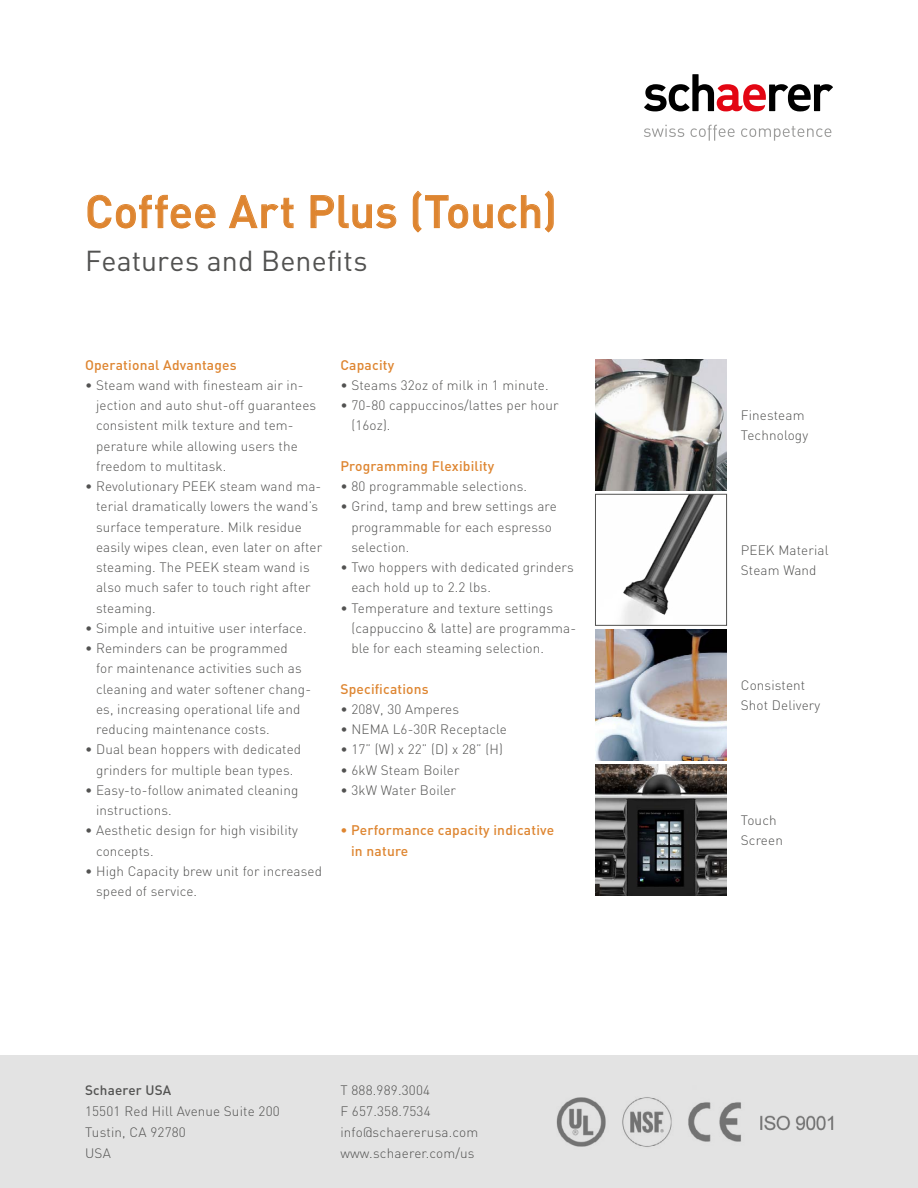
<style>
.page{position:relative;width:918px;height:1188px;background:#fff}
.page>*{position:absolute;margin:0;border:0;box-sizing:border-box;transform-origin:0 0}
.t1{font:500 45px "DIN Pro";letter-spacing:.005em;color:#de8530}
.t2{font:28.5px "DIN Pro";letter-spacing:.005em;color:#525251}
.t3{font:500 13.8px/20.2px "DIN Pro";letter-spacing:.015em;color:#de8530}
.t4{font:300 13.5px/20.2px "DIN Pro";letter-spacing:.01em;color:#525251}
.t5{font:500 13.5px "DIN Pro";letter-spacing:.015em;color:#525251}
</style>
<div class="page">
<svg style="left:87px;top:195px;width:129px;height:34px"></svg>
<svg style="left:229px;top:195px;width:65px;height:33px"></svg>
<svg style="left:311px;top:195px;width:85px;height:34px"></svg>
<svg style="left:413px;top:191px;width:141px;height:42px"></svg>
<img style="left:596px;top:359px;width:131px;height:131px">
<img style="left:623px;top:496px;width:90px;height:128px">
<div style="left:595px;top:494px;width:132px;height:132px;border:1px solid #525251"></div>
<img style="left:596px;top:629px;width:131px;height:132px">
<img style="left:595px;top:765px;width:132px;height:131px">
<svg style="left:644px;top:74px;width:189px;height:38px"></svg>
<svg style="left:644px;top:125px;width:40px;height:12px"></svg>
<svg style="left:690px;top:125px;width:45px;height:16px"></svg>
<svg style="left:741px;top:126px;width:90px;height:15px"></svg>
<div style="left:0;top:1056px;width:918px;height:132px;background:#e3e3e3"></div>
<img style="left:556px;top:1097px;width:50px;height:50px">
<img style="left:622px;top:1097px;width:50px;height:50px">
<img style="left:688px;top:1102px;width:53px;height:40px">
<img style="left:760px;top:1115px;width:74px;height:16px">
<h1 class="t1" style="left:85px;top:181px;width:474px">Coffee Art Plus (Touch)</h1>
<h2 class="t2" style="left:85px;top:241px;width:284px">Features and Benefits</h2>
<p class="t3" style="left:85px;top:354px;width:153px">Operational Advantages</p>
<p class="t4" style="left:96px;top:374px;width:222px;text-indent:-11px">• Steam wand with finesteam air in&shy;jection and auto shut-off guarantees consistent milk texture and tem&shy;perature while allowing users the freedom to multitask.</p>
<p class="t4" style="left:96px;top:476px;width:228px;text-indent:-11px">• Revolutionary PEEK steam wand ma&shy;terial dramatically lowers the wand’s surface temperature. Milk residue easily wipes clean, even later on after steaming. The PEEK steam wand is also much safer to touch right after steaming.</p>
<p class="t4" style="left:85px;top:617px;width:223px">• Simple and intuitive user interface.</p>
<p class="t4" style="left:96px;top:638px;width:217px;text-indent:-11px">• Reminders can be programmed<br>for maintenance activities such as cleaning and water softener chang&shy;es, increasing operational life and reducing maintenance costs.</p>
<p class="t4" style="left:85px;top:739px;width:218px;text-align:center">• Dual bean hoppers with dedicated grinders for multiple bean types.</p>
<p class="t4" style="left:96px;top:779px;width:204px;text-indent:-11px">• Easy-to-follow animated cleaning instructions.</p>
<p class="t4" style="left:96px;top:820px;width:203px;text-indent:-11px">• Aesthetic design for high visibility concepts.</p>
<p class="t4" style="left:96px;top:860px;width:227px;text-indent:-11px">• High Capacity brew unit for increased speed of service.</p>
<p class="t3" style="left:340px;top:354px;width:55px">Capacity</p>
<p class="t4" style="left:340px;top:374px;width:210px">• Steams 32oz of milk in 1 minute.</p>
<p class="t4" style="left:351px;top:395px;width:209px;text-indent:-11px">• 70-80 cappuccinos/lattes per hour (16oz).</p>
<p class="t3" style="left:340px;top:455px;width:156px">Programming Flexibility</p>
<p class="t4" style="left:340px;top:476px;width:188px">• 80 programmable selections.</p>
<p class="t4" style="left:351px;top:496px;width:207px;text-indent:-11px">• Grind, tamp and brew settings are programmable for each espresso selection.</p>
<p class="t4" style="left:351px;top:557px;width:224px;text-indent:-11px">• Two hoppers with dedicated grinders each hold up to 2.2 lbs.</p>
<p class="t4" style="left:351px;top:597px;width:226px;text-indent:-11px">• Temperature and texture settings (cappuccino &amp; latte) are programma&shy;ble for each steaming selection.</p>
<p class="t3" style="left:340px;top:678px;width:90px">Specifications</p>
<p class="t4" style="left:340px;top:698px;width:120px">• 208V, 30 Amperes</p>
<p class="t4" style="left:340px;top:719px;width:168px">• NEMA L6-30R Receptacle</p>
<p class="t4" style="left:340px;top:739px;width:164px">• 17” (W) x 22” (D) x 28” (H)</p>
<p class="t4" style="left:340px;top:759px;width:121px">• 6kW Steam Boiler</p>
<p class="t4" style="left:340px;top:779px;width:117px">• 3kW Water Boiler</p>
<p class="t3" style="left:351px;top:820px;width:205px;text-indent:-11px">• Performance capacity indicative in nature</p>
<p class="t5" style="left:85px;top:1081px;width:88px">Schaerer USA</p>
<p class="t4" style="left:85px;top:1100px;width:196px;line-height:21px">15501 Red Hill Avenue Suite 200<br>Tustin, CA 92780<br>USA</p>
<p class="t4" style="left:340px;top:1079px;width:140px;line-height:21px">T 888.989.3004<br>F 657.358.7534 info@schaererusa.com www.schaerer.com/us</p>
<p class="t4" style="left:741px;top:404px;width:69px">Finesteam<br>Technology</p>
<p class="t4" style="left:741px;top:539px;width:89px">PEEK Material<br>Steam Wand</p>
<p class="t4" style="left:741px;top:675px;width:81px">Consistent<br>Shot Delivery</p>
<p class="t4" style="left:741px;top:810px;width:44px">Touch<br>Screen</p>
</div>
